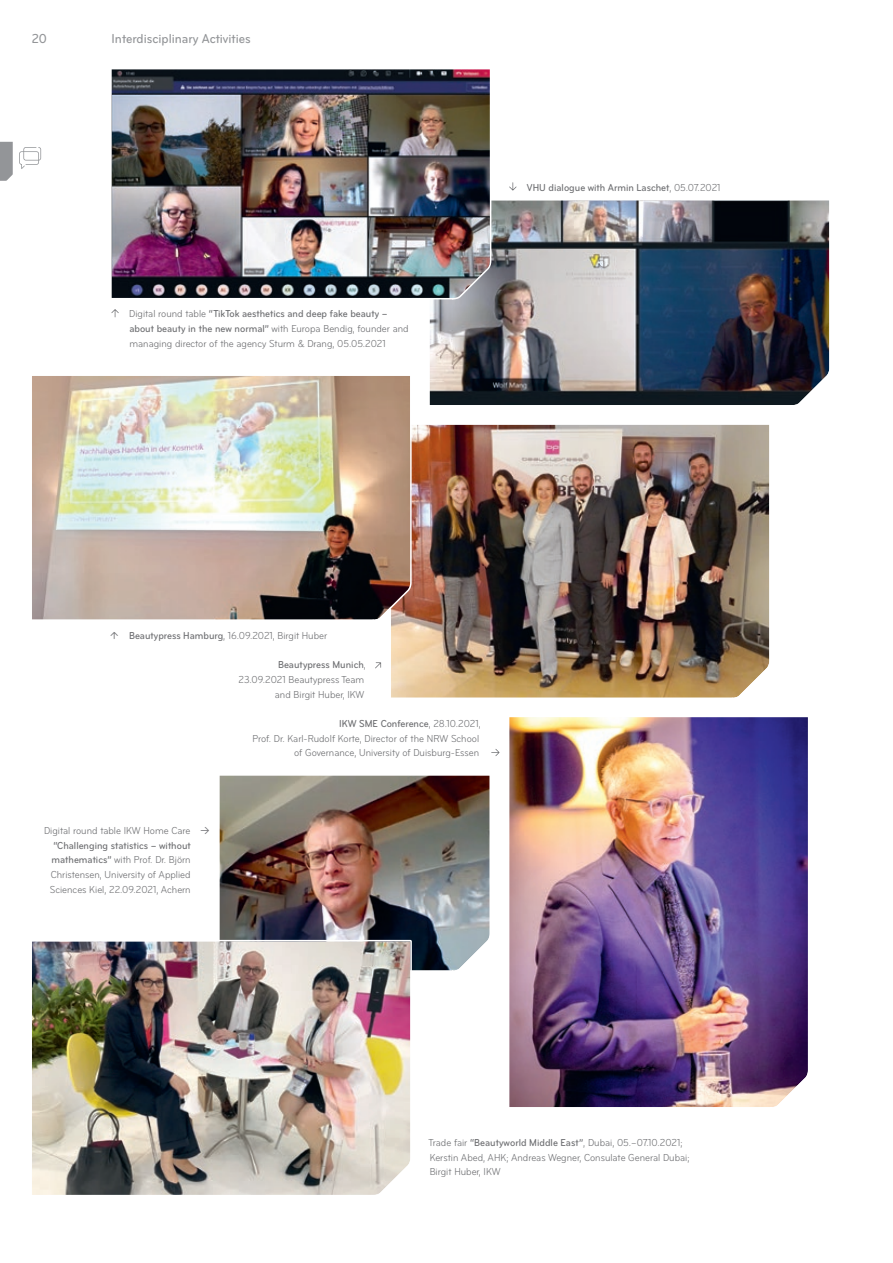
<style>
.page{position:relative;width:893px;height:1263px;background:#fff}
.page>*{position:absolute;margin:0;border:0;box-sizing:border-box;transform-origin:0 0}
.t1{font:500 condensed 13.5px "Bryant";color:#939598}
.t2{font:condensed 10.5px/14.7px "Bryant";color:#6c6d70}
.t3{font:500 condensed 10.5px "Bryant";color:#6c6d70}
.s1{font-weight:500}
.s2{font-weight:400}
</style>
<div class="page">
<img style="left:429px;top:200px;width:401px;height:205px">
<img style="left:391px;top:424px;width:379px;height:274px">
<img style="left:219px;top:775px;width:271px;height:196px">
<img style="left:509px;top:717px;width:299px;height:390px">
<img style="left:111px;top:69px;width:381px;height:232px">
<img style="left:32px;top:376px;width:380px;height:246px">
<img style="left:32px;top:939px;width:381px;height:256px">
<svg style="left:509px;top:182px;width:7px;height:9px"></svg>
<svg style="left:111px;top:309px;width:8px;height:8px"></svg>
<svg style="left:491px;top:749px;width:8px;height:7px"></svg>
<svg style="left:375px;top:662px;width:6px;height:6px"></svg>
<svg style="left:19px;top:147px;width:22px;height:22px"></svg>
<svg style="left:0;top:142px;width:13px;height:39px"></svg>
<p class="t1" style="left:32px;top:30px;width:17px">20</p>
<p class="t1" style="left:112px;top:30px;width:141px">Interdisciplinary Activities</p>
<p class="t2" style="left:129px;top:307px;width:281px">Digital round table <span class="s1">“TikTok aesthetics and deep fake beauty – about beauty in the new normal”</span> with Europa Bendig, founder and managing director of the agency Sturm &amp; Drang, 05.05.2021</p>
<p class="t3" style="left:527px;top:181px;width:195px">VHU dialogue with Armin Laschet<span class="s2">, 05.07.2021</span></p>
<p class="t2" style="left:110px;top:628px;width:219px"><span class="s1">g Beautypress Hamburg</span>, 16.09.2021, Birgit Huber</p>
<p class="t2" style="left:44px;top:823px;width:148px">Digital round table IKW Home Care</p>
<p class="t2" style="left:50px;top:838px;width:142px;text-align:center"><span class="s1">“Challenging statistics – without mathematics”</span> with Prof. Dr. Björn Christensen, University of Applied Sciences Kiel, 22.09.2021, Achern</p>
<p class="t3" style="left:200px;top:824px;width:11px">b</p>
<p class="t2" style="left:239px;top:658px;width:129px;text-align:right"><span class="s1">Beautypress Munich</span>,<br>23.09.2021 Beautypress Team and Birgit Huber, IKW</p>
<p class="t2" style="left:253px;top:716px;width:230px;text-align:right"><span class="s1">IKW SME Conference</span>, 28.10.2021,<br>Prof. Dr. Karl-Rudolf Korte, Director of the NRW School of Governance, University of Duisburg-Essen</p>
<p class="t2" style="left:429px;top:1135px;width:262px">Trade fair <span class="s1">“Beautyworld Middle East”</span>, Dubai, 05.–07.10.2021;<br>Kerstin Abed, AHK; Andreas Wegner, Consulate General Dubai;<br>Birgit Huber, IKW</p>
</div>
